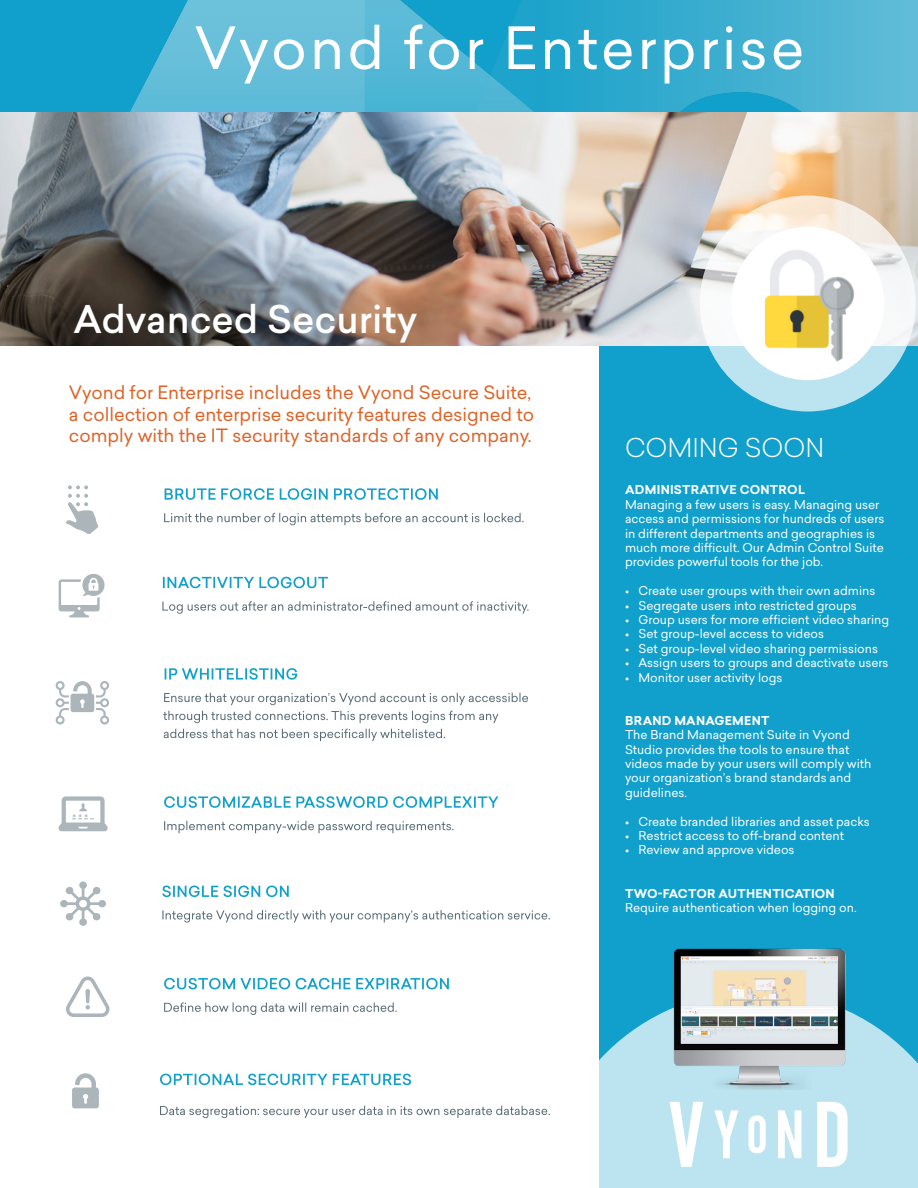
<style>
.page{position:relative;width:918px;height:1188px;background:#fff}
.page>*{position:absolute;margin:0;border:0;box-sizing:border-box;transform-origin:0 0}
.t1{font:500 37.5px "Sailec";color:#fff}
.t2{font:300 25.5px "Sailec";color:#fff}
.t3{font:18px/21.6px "Sailec";color:#de6226}
.t4{font:12px/14.4px "Sailec";color:#fff}
.t5{font:700 12px "Sailec";letter-spacing:.02em;color:#fff}
</style>
<div class="page">
<svg style="left:164px;top:513px;width:360px;height:12px"></svg>
<svg style="left:165px;top:488px;width:273px;height:12px"></svg>
<svg style="left:162px;top:601px;width:367px;height:13px"></svg>
<svg style="left:163px;top:577px;width:165px;height:11px"></svg>
<svg style="left:164px;top:729px;width:281px;height:12px"></svg>
<svg style="left:163px;top:711px;width:335px;height:12px"></svg>
<svg style="left:164px;top:693px;width:364px;height:12px"></svg>
<svg style="left:165px;top:668px;width:132px;height:12px"></svg>
<svg style="left:164px;top:821px;width:290px;height:12px"></svg>
<svg style="left:164px;top:796px;width:334px;height:12px"></svg>
<svg style="left:162px;top:910px;width:388px;height:13px"></svg>
<svg style="left:162px;top:886px;width:127px;height:11px"></svg>
<svg style="left:164px;top:1002px;width:233px;height:13px"></svg>
<svg style="left:164px;top:978px;width:285px;height:11px"></svg>
<div style="left:599px;top:346px;width:319px;height:842px;background:#11a0cb"></div>
<svg style="left:599px;top:991px;width:319px;height:197px;fill:#bbe4f0"></svg>
<div style="left:599px;top:1142px;width:57px;height:46px;background:#bbe4f0"></div>
<div style="left:864px;top:1142px;width:54px;height:46px;background:#bbe4f0"></div>
<img style="left:0;top:112px;width:918px;height:234px">
<svg style="left:700px;top:196px;width:216px;height:216px"></svg>
<div style="left:731px;top:227px;width:153px;height:153px;background:#fff;border-radius:50%"></div>
<img style="left:764px;top:250px;width:91px;height:112px">
<img style="left:674px;top:948px;width:171px;height:141px">
<svg style="left:59px;top:796px;width:49px;height:35px"></svg>
<svg style="left:56px;top:681px;width:53px;height:44px"></svg>
<svg style="left:59px;top:574px;width:46px;height:43px"></svg>
<svg style="left:60px;top:881px;width:46px;height:45px"></svg>
<svg style="left:66px;top:977px;width:44px;height:40px"></svg>
<svg style="left:66px;top:485px;width:32px;height:49px"></svg>
<svg style="left:0;top:0;width:918px;height:112px;background:#39aed1"></svg>
<svg style="left:670px;top:1102px;width:100px;height:86px;background:#cbeaf3"></svg>
<svg style="left:778px;top:1102px;width:70px;height:86px;background:#d4eef5"></svg>
<svg style="left:195px;top:24px;width:606px;height:60px;background:#63beda"></svg>
<svg style="left:160px;top:1106px;width:390px;height:12px"></svg>
<svg style="left:160px;top:1074px;width:252px;height:11px"></svg>
<svg style="left:72px;top:1073px;width:27px;height:35px"></svg>
<p class="t1" style="left:73px;top:293px;width:345px">Advanced Security</p>
<p class="t3" style="left:69px;top:382px;width:467px">Vyond for Enterprise includes the Vyond Secure Suite, a collection of enterprise security features designed to comply with the IT security standards of any company.</p>
<p class="t2" style="left:625px;top:430px;width:201px">COMING SOON</p>
<p class="t5" style="left:625px;top:482px;width:181px">ADMINISTRATIVE CONTROL</p>
<p class="t4" style="left:625px;top:497px;width:261px">Managing a few users is easy. Managing user access and permissions for hundreds of users in different departments and geographies is much more difficult. Our Admin Control Suite provides powerful tools for the job.</p>
<p class="t4" style="left:625px;top:584px;width:252px">• Create user groups with their own admins</p>
<p class="t4" style="left:625px;top:598px;width:233px">• Segregate users into restricted groups</p>
<p class="t4" style="left:625px;top:612px;width:266px">• Group users for more efficient video sharing</p>
<p class="t4" style="left:625px;top:627px;width:201px">• Set group-level access to videos</p>
<p class="t4" style="left:625px;top:641px;width:255px">• Set group-level video sharing permissions</p>
<p class="t4" style="left:625px;top:656px;width:265px">• Assign users to groups and deactivate users</p>
<p class="t4" style="left:625px;top:670px;width:159px">• Monitor user activity logs</p>
<p class="t5" style="left:625px;top:712px;width:146px">BRAND MANAGEMENT</p>
<p class="t4" style="left:625px;top:728px;width:248px">The Brand Management Suite in Vyond Studio provides the tools to ensure that videos made by your users will comply with your organization’s brand standards and guidelines.</p>
<p class="t4" style="left:625px;top:814px;width:246px">• Create branded libraries and asset packs</p>
<p class="t4" style="left:625px;top:828px;width:221px">• Restrict access to off-brand content</p>
<p class="t4" style="left:625px;top:843px;width:171px">• Review and approve videos</p>
<p class="t5" style="left:625px;top:885px;width:211px">TWO-FACTOR AUTHENTICATION</p>
<p class="t4" style="left:625px;top:900px;width:233px">Require authentication when logging on.</p>
</div>
